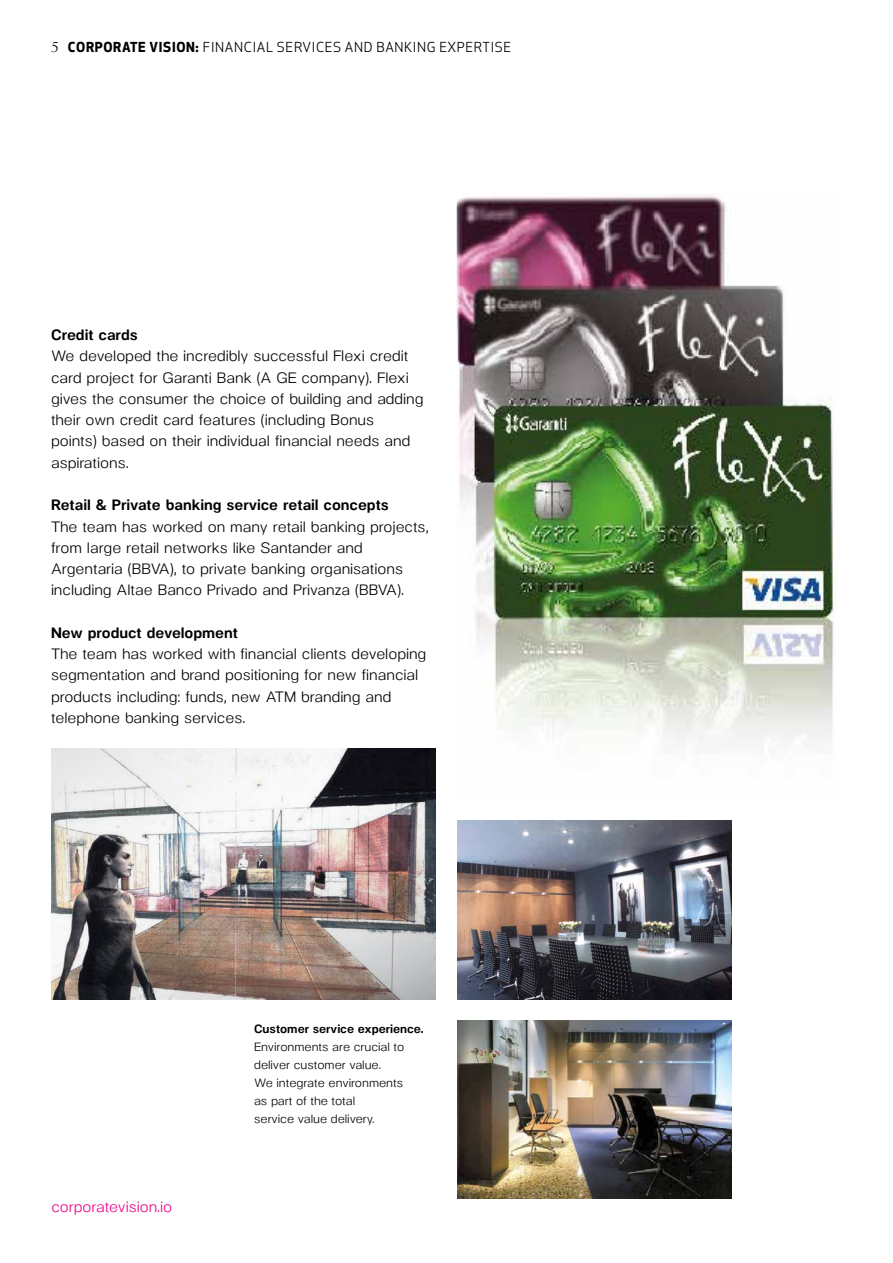
<style>
.page{position:relative;width:893px;height:1263px;background:#fff}
.page>*{position:absolute;margin:0;border:0;box-sizing:border-box;transform-origin:0 0}
.t1{font:15px/21.3px "Neo Gram";color:#000}
.t2{font:700 15px "Neo Gram";color:#000}
.t3{font:15px "Neo Gram";color:#ec008c}
.t4{font:13.5px "Apex New";letter-spacing:.05em;color:#000}
.t5{font:12px/18px "Neo Gram";color:#000}
.t6{font:700 12px "Neo Gram";color:#000}
.s1{font-family:"Birka";font-size:15px}
.s2{font-weight:700}
</style>
<div class="page">
<img style="left:456px;top:195px;width:379px;height:551px">
<img style="left:457px;top:821px;width:274px;height:178px">
<img style="left:457px;top:1020px;width:274px;height:179px">
<img style="left:51px;top:749px;width:385px;height:250px">
<p class="t4" style="left:51px;top:38px;width:462px"><span class="s1">5</span> <span class="s2">CORPORATE VISION:</span> FINANCIAL SERVICES AND BANKING EXPERTISE</p>
<p class="t2" style="left:51px;top:324px;width:88px">Credit cards</p>
<p class="t1" style="left:51px;top:345px;width:374px">We developed the incredibly successful Flexi credit card project for Garanti Bank (A GE company). Flexi gives the consumer the choice of building and adding their own credit card features (including Bonus points) based on their individual financial needs and aspirations.</p>
<p class="t2" style="left:51px;top:494px;width:339px">Retail &amp; Private banking service retail concepts</p>
<p class="t1" style="left:51px;top:515px;width:379px">The team has worked on many retail banking projects, from large retail networks like Santander and Argentaria (BBVA), to private banking organisations including Altae Banco Privado and Privanza (BBVA).</p>
<p class="t2" style="left:51px;top:621px;width:188px">New product development</p>
<p class="t1" style="left:51px;top:642px;width:377px">The team has worked with financial clients developing segmentation and brand positioning for new financial products including: funds, new ATM branding and telephone banking services.</p>
<p class="t3" style="left:51px;top:1196px;width:122px">corporatevision.io</p>
<p class="t6" style="left:254px;top:1020px;width:171px">Customer service experience.</p>
<p class="t5" style="left:254px;top:1037px;width:152px">Environments are crucial to deliver customer value.<br>We integrate environments as part of the total<br>service value delivery.</p>
</div>
